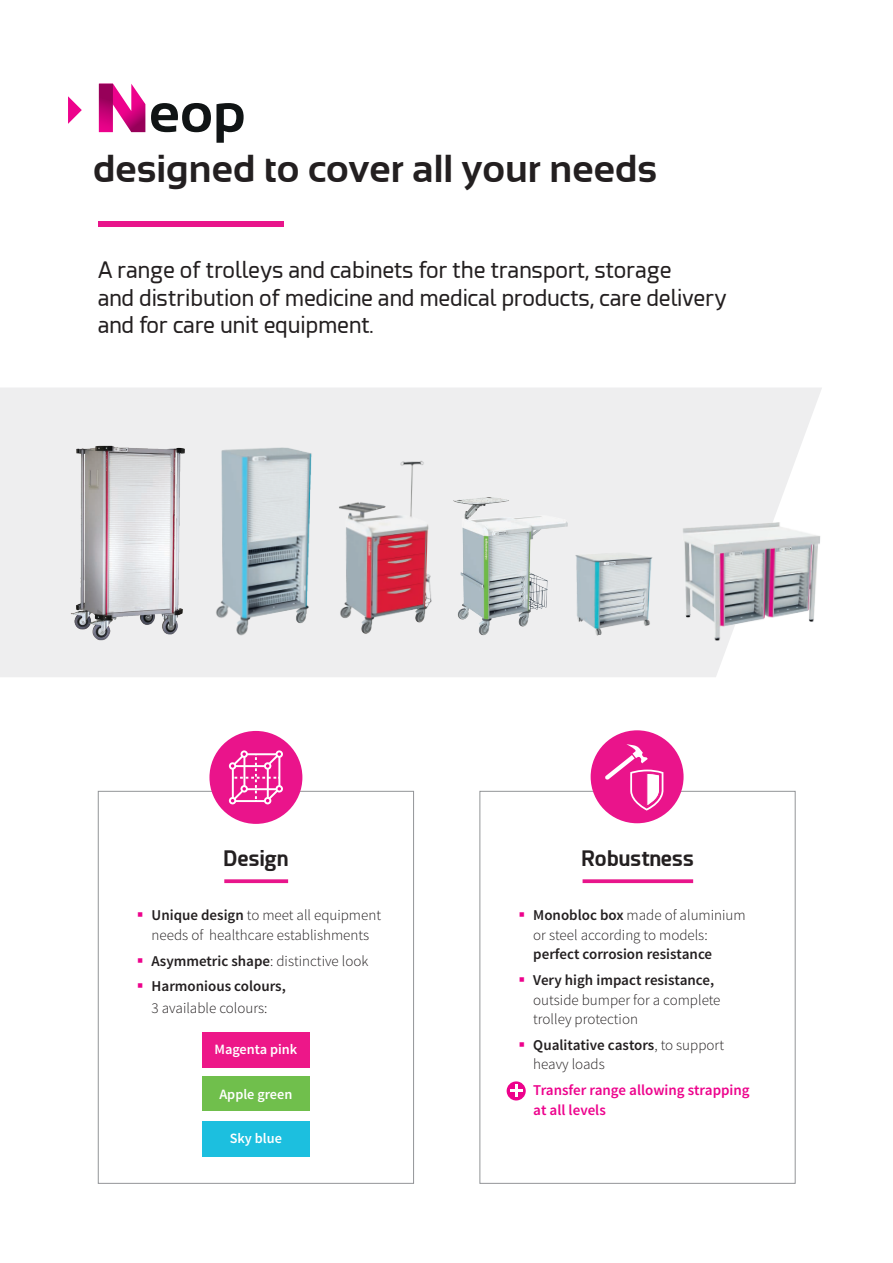
<style>
.page{position:relative;width:893px;height:1263px;background:#fff}
.page>*{position:absolute;margin:0;border:0;box-sizing:border-box;transform-origin:0 0}
.t1{font:700 56.85px "Sansation";color:#101415}
.Texte_courant{font:700 39px "Sansation";color:#231f20}
.Texte_courant-2{font:22.5px/27.8px "Esphimere";color:#231f20}
.Puces_roses{font:700 21px "Esphimere";color:#231f20}
.t2{font:300 15px/19.5px "Source Sans Pro";color:#231f20}
.t3{font:600 15px/19.5px "Source Sans Pro";color:#ed028c}
.t4{font:600 15px/21.8px "Source Sans Pro";color:#231f20}
.Puces_roses-2{font:600 14.25px "Source Sans Pro";color:#fff}
.s1{font-weight:600}
.s2{font-weight:300}
</style>
<div class="page">
<svg style="left:99px;top:84px;width:46px;height:48px"></svg>
<div style="left:98px;top:222px;width:185px;height:5px;background:#e8158b"></div>
<svg style="left:68px;top:96px;width:14px;height:28px"></svg>
<div style="left:98px;top:791px;width:316px;height:392px;background:#fff;border:1px solid #939598"></div>
<svg style="left:583px;top:879px;width:110px;height:4px"></svg>
<svg style="left:224px;top:879px;width:64px;height:4px"></svg>
<div style="left:202px;top:1076px;width:108px;height:35px;background:#70bf4c"></div>
<div style="left:202px;top:1121px;width:108px;height:36px;background:#1cbfdf"></div>
<div style="left:209px;top:731px;width:93px;height:93px;background:#ea148b;border-radius:50%"></div>
<div style="left:229px;top:762px;width:7px;height:8px;border:2px solid #fff;border-radius:50%"></div>
<div style="left:229px;top:797px;width:7px;height:7px;border:2px solid #fff;border-radius:50%"></div>
<div style="left:264px;top:797px;width:7px;height:7px;border:2px solid #fff;border-radius:50%"></div>
<div style="left:240px;top:750px;width:8px;height:8px;border:2px solid #fff;border-radius:50%"></div>
<div style="left:276px;top:750px;width:7px;height:8px;border:2px solid #fff;border-radius:50%"></div>
<div style="left:276px;top:785px;width:7px;height:7px;border:2px solid #fff;border-radius:50%"></div>
<svg style="left:230px;top:751px;width:52px;height:52px"></svg>
<svg style="left:507px;top:1081px;width:19px;height:19px"></svg>
<div style="left:591px;top:730px;width:93px;height:93px;background:#ea148b;border-radius:50%"></div>
<svg style="left:605px;top:744px;width:58px;height:66px"></svg>
<div style="left:202px;top:1032px;width:108px;height:36px;background:#ed1789"></div>
<div style="left:0;top:388px;width:822px;height:289px;background:#eeeeef"></div>
<img style="left:61px;top:435px;width:141px;height:212px">
<img style="left:331px;top:455px;width:109px;height:186px">
<img style="left:447px;top:487px;width:124px;height:151px">
<img style="left:568px;top:549px;width:89px;height:90px">
<img style="left:676px;top:512px;width:146px;height:137px">
<img style="left:207px;top:442px;width:113px;height:196px">
<svg style="left:510px;top:1085px;width:14px;height:12px"></svg>
<p class="t1" style="left:149px;top:81px;width:98px">eop</p>
<p class="Texte_courant" style="left:93px;top:147px;width:565px">designed to cover all your needs</p>
<p class="Texte_courant-2" style="left:98px;top:256px;width:630px">A range of trolleys and cabinets for the transport, storage<br>and distribution of medicine and medical products, care delivery and for care unit equipment.</p>
<p class="Puces_roses" style="left:223px;top:845px;width:67px">Design</p>
<p class="t2" style="left:152px;top:905px;width:231px"><span class="s1">Unique design</span> to meet all equipment needs of healthcare establishments</p>
<p class="t2" style="left:152px;top:951px;width:218px"><span class="s1">Asymmetric shape</span>: distinctive look</p>
<p class="t4" style="left:152px;top:976px;width:136px">Harmonious colours,<br><span class="s2">3 available colours:</span></p>
<p class="Puces_roses-2" style="left:214px;top:1041px;width:84px">Magenta pink</p>
<p class="Puces_roses-2" style="left:219px;top:1085px;width:75px">Apple green</p>
<p class="Puces_roses-2" style="left:230px;top:1129px;width:54px">Sky blue</p>
<p class="Puces_roses" style="left:581px;top:845px;width:114px">Robustness</p>
<p class="t2" style="left:533px;top:905px;width:214px"><span class="s1">Monobloc box</span> made of aluminium or steel according to models: <span class="s1">perfect corrosion resistance</span></p>
<p class="t2" style="left:533px;top:970px;width:189px"><span class="s1">Very high impact resistance, </span>outside bumper for a complete trolley protection</p>
<p class="t2" style="left:533px;top:1035px;width:192px"><span class="s1">Qualitative castors</span>, to support heavy loads</p>
<p class="t3" style="left:533px;top:1081px;width:218px">Transfer range allowing strapping at all levels</p>
</div>
